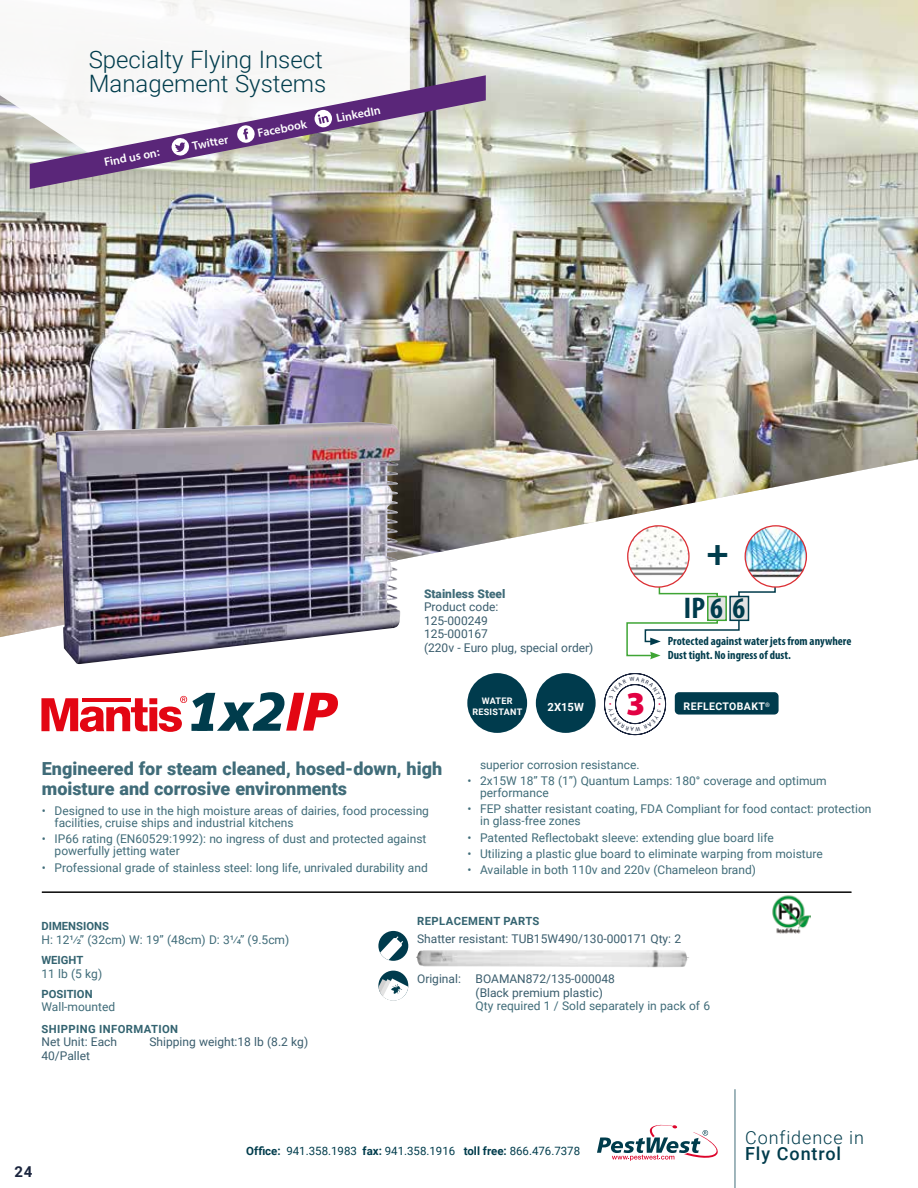
<style>
.page{position:relative;width:918px;height:1188px;background:#fff}
.page>*{position:absolute;margin:0;border:0;box-sizing:border-box;transform-origin:0 0}
.t1{font:900 37.5px "Myriad Pro";color:#003c4c}
.t2{font:900 33.45px "Myriad Pro";color:#e20143}
.t3{font:700 condensed 30px "Myriad Pro";color:#003c4c}
.t4{font:300 24px/24px "Roboto";color:#003c4c}
.t5{font:900 18px/19.5px "Roboto";color:#406c79}
.t6{font:300 18px "Roboto";letter-spacing:.05em;color:#003c4c}
.t7{font:500 18px "Roboto";letter-spacing:.05em;color:#003c4c}
.t8{font:700 15px "Roboto";color:#1b253e}
.t9{font:12px/12px "Roboto";color:#406c79}
.t10{font:12px/13.5px "Roboto";color:#3a5d6d}
.t11{font:700 condensed 12px "Myriad Pro";color:#003c4c}
.t12{font:600 12px "Myriad Pro";color:#fff}
.t13{font:900 12px "Roboto";color:#406c79}
.t14{font:11.55px "Roboto";color:#003c4c}
.t15{font:700 11.25px "Roboto";letter-spacing:.035em;color:#336370}
.t16{font:700 11.25px "Roboto";color:#336370}
.t17{font:700 11.25px "Roboto";color:#fff}
.t18{font:700 10.5px "Roboto";letter-spacing:.035em;color:#fff}
.t19{font:700 9px/10.5px "Roboto";letter-spacing:.035em;color:#fff;text-align:center}
.t20{font:700 6.15px "Roboto";color:#fff}
.s1{font-weight:700}
</style>
<div class="page">
<hr style="left:735px;top:1089px;width:1px;height:99px;background:#003c4c">
<svg style="left:597px;top:1124px;width:121px;height:37px"></svg>
<img style="left:0;top:0;width:918px;height:637px">
<svg style="left:0;top:0;width:410px;height:155px"></svg>
<svg style="left:30px;top:75px;width:456px;height:114px"></svg>
<img style="left:55px;top:422px;width:345px;height:242px">
<div style="left:467px;top:673px;width:60px;height:60px;background:#003b4d;border-radius:50%"></div>
<div style="left:536px;top:673px;width:60px;height:60px;background:#003b4d;border-radius:50%"></div>
<div style="left:675px;top:692px;width:104px;height:23px;background:#003b4d;border-radius:4px"></div>
<svg style="left:41px;top:692px;width:297px;height:40px"></svg>
<hr style="left:42px;top:892px;width:809px;height:1px;background:#000">
<img style="left:769px;top:892px;width:41px;height:42px">
<div style="left:378px;top:931px;width:30px;height:30px;background:#003b4d;border-radius:50%"></div>
<svg style="left:378px;top:936px;width:25px;height:25px"></svg>
<div style="left:378px;top:971px;width:30px;height:30px;background:#003b4d;border-radius:50%"></div>
<svg style="left:378px;top:978px;width:30px;height:23px"></svg>
<img style="left:416px;top:950px;width:273px;height:17px">
<div style="left:589px;top:516px;width:283px;height:156px;background:#fff"></div>
<img style="left:628px;top:526px;width:61px;height:61px;border-radius:31px">
<div style="left:627px;top:525px;width:63px;height:63px;border:1px solid #dc2f34;border-radius:50%"></div>
<svg style="left:626px;top:585px;width:150px;height:74px"></svg>
<img style="left:745px;top:526px;width:61px;height:61px;border-radius:31px">
<div style="left:745px;top:525px;width:62px;height:63px;border:1px solid #dc2f34;border-radius:50%"></div>
<div style="left:707px;top:596px;width:20px;height:25px;background:#e3e3e3;border:2px solid #3fa535"></div>
<div style="left:729px;top:596px;width:20px;height:25px;background:#e3e3e3;border:2px solid #003c4c"></div>
<svg style="left:314px;top:110px;width:18px;height:18px"></svg>
<svg style="left:236px;top:125px;width:19px;height:19px"></svg>
<svg style="left:171px;top:137px;width:19px;height:19px"></svg>
<svg style="left:604px;top:673px;width:62px;height:62px"></svg>
<h3 class="t4" style="left:89px;top:46px;width:239px">Specialty Flying Insect<br>Management Systems</h3>
<p class="t12" style="left:103px;top:155px;width:58px;rotate:-11deg">Find us on:</p>
<p class="t12" style="left:191px;top:138px;width:38px;rotate:-11deg">Twitter</p>
<p class="t12" style="left:256px;top:126px;width:51px;rotate:-11deg">Facebook</p>
<p class="t12" style="left:335px;top:111px;width:47px;rotate:-11deg">LinkedIn</p>
<p class="t13" style="left:424px;top:585px;width:83px">Stainless Steel</p>
<p class="t10" style="left:424px;top:600px;width:171px">Product code:<br>125-000249<br>125-000167<br>(220v - Euro plug, special order)</p>
<h1 class="t1" style="left:707px;top:527px;width:24px">+</h1>
<h3 class="t3" style="left:684px;top:589px;width:63px">IP6 6</h3>
<p class="t11" style="left:668px;top:634px;width:185px">Protected against water jets from anywhere</p>
<p class="t11" style="left:668px;top:648px;width:125px">Dust tight. No ingress of dust.</p>
<h3 class="t5" style="left:42px;top:758px;width:402px">Engineered for steam cleaned, hosed-down, high moisture and corrosive environments</h3>
<p class="t9" style="left:55px;top:804px;width:376px;text-indent:-13px">• Designed to use in the high moisture areas of dairies, food processing facilities, cruise ships and industrial kitchens</p>
<p class="t9" style="left:55px;top:833px;width:373px;text-indent:-13px">• IP66 rating (EN60529:1992): no ingress of dust and protected against powerfully jetting water</p>
<p class="t9" style="left:42px;top:861px;width:387px">• Professional grade of stainless steel: long life, unrivaled durability and</p>
<h2 class="t2" style="left:626px;top:682px;width:21px">3</h2>
<p class="t19" style="left:472px;top:695px;width:52px">WATER<br>RESISTANT</p>
<p class="t17" style="left:548px;top:699px;width:38px">2X15W</p>
<p class="t18" style="left:684px;top:699px;width:83px">REFLECTOBAKT</p>
<p class="t20" style="left:765px;top:700px;width:6px">®</p>
<p class="t9" style="left:480px;top:758px;width:161px">superior corrosion resistance.</p>
<p class="t9" style="left:480px;top:774px;width:348px;text-indent:-13px">• 2x15W 18” T8 (1”) Quantum Lamps: 180° coverage and optimum performance</p>
<p class="t9" style="left:480px;top:803px;width:393px;text-indent:-13px">• FEP shatter resistant coating, FDA Compliant for food contact: protection in glass-free zones</p>
<p class="t9" style="left:467px;top:831px;width:308px">• Patented Reflectobakt sleeve: extending glue board life</p>
<p class="t9" style="left:467px;top:847px;width:357px">• Utilizing a plastic glue board to eliminate warping from moisture</p>
<p class="t9" style="left:467px;top:863px;width:290px">• Available in both 110v and 220v (Chameleon brand)</p>
<p class="t16" style="left:41px;top:918px;width:69px">DIMENSIONS</p>
<p class="t9" style="left:41px;top:934px;width:249px">H: 121/2” (32cm) W: 19” (48cm) D: 31/4” (9.5cm)</p>
<p class="t15" style="left:41px;top:952px;width:43px">WEIGHT</p>
<p class="t9" style="left:41px;top:968px;width:62px">11 lb (5 kg)</p>
<p class="t16" style="left:41px;top:986px;width:53px">POSITION</p>
<p class="t9" style="left:41px;top:1001px;width:75px">Wall-mounted</p>
<p class="t15" style="left:42px;top:1021px;width:138px">SHIPPING INFORMATION</p>
<p class="t10" style="left:41px;top:1035px;width:77px">Net Unit: Each</p>
<p class="t10" style="left:149px;top:1035px;width:160px">Shipping weight:18 lb (8.2 kg)</p>
<p class="t10" style="left:41px;top:1048px;width:50px">40/Pallet</p>
<p class="t15" style="left:417px;top:913px;width:124px">REPLACEMENT PARTS</p>
<p class="t10" style="left:417px;top:932px;width:266px">Shatter resistant: TUB15W490/130-000171 Qty: 2</p>
<p class="t10" style="left:476px;top:972px;width:141px;text-indent:-58px">Original: BOAMAN872/135-000048 (Black premium plastic)</p>
<p class="t9" style="left:476px;top:1000px;width:236px">Qty required 1 / Sold separately in pack of 6</p>
<p class="t8" style="left:14px;top:1161px;width:19px">24</p>
<p class="t14" style="left:246px;top:1143px;width:335px"><span class="s1">Office:</span> 941.358.1983 <span class="s1">fax:</span> 941.358.1916 <span class="s1">toll free:</span> 866.476.7378</p>
<h3 class="t6" style="left:745px;top:1125px;width:120px">Confidence in</h3>
<h3 class="t7" style="left:745px;top:1141px;width:98px">Fly Control</h3>
</div>
